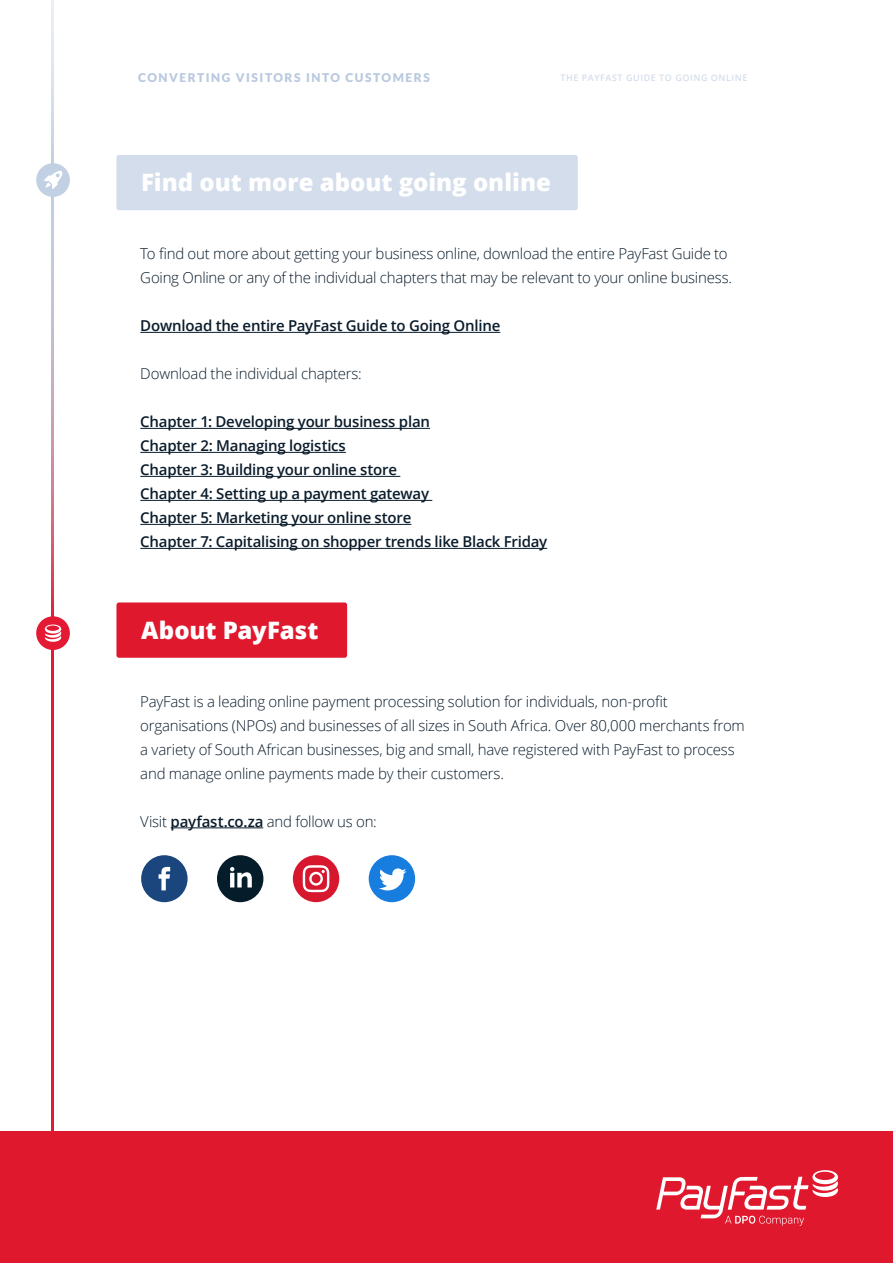
<style>
.page{position:relative;width:893px;height:1263px;background:#fff}
.page>*{position:absolute;margin:0;border:0;box-sizing:border-box;transform-origin:0 0}
.t1{font:800 24px "Open Sans";color:#fff}
.t2{font:300 15px/24px "Open Sans";letter-spacing:-.015em;color:#0a1b2a}
.t3{font:600 15px/24px "Open Sans";letter-spacing:-.015em;color:#0a1b2a}
.t4{font:900 12px "Lato";letter-spacing:.13em;color:#b9c9df}
.t5{font:600 9px "Open Sans";letter-spacing:.06em;color:#d4deeb}
.s1{font-weight:600}
</style>
<div class="page">
<svg style="left:52px;top:0;width:1px;height:1131px"></svg>
<div style="left:36px;top:163px;width:34px;height:34px;background:#c1d0e3;border-radius:50%"></div>
<svg style="left:44px;top:171px;width:18px;height:18px"></svg>
<div style="left:36px;top:616px;width:34px;height:34px;background:#e41933;border-radius:50%"></div>
<svg style="left:45px;top:624px;width:16px;height:18px"></svg>
<div style="left:116px;top:155px;width:462px;height:55px;background:#d3ddeb;border-radius:3px"></div>
<div style="left:116px;top:602px;width:231px;height:56px;background:#e0182d;border-radius:3px"></div>
<hr style="left:140px;top:332px;width:360px;height:1px;background:#0a1b2a">
<hr style="left:140px;top:428px;width:290px;height:1px;background:#0a1b2a">
<hr style="left:140px;top:452px;width:206px;height:1px;background:#0a1b2a">
<hr style="left:140px;top:476px;width:260px;height:1px;background:#0a1b2a">
<hr style="left:140px;top:500px;width:292px;height:1px;background:#0a1b2a">
<hr style="left:140px;top:524px;width:271px;height:1px;background:#0a1b2a">
<hr style="left:140px;top:548px;width:407px;height:1px;background:#0a1b2a">
<div style="left:0;top:1131px;width:893px;height:132px;background:#e0182d"></div>
<svg style="left:656px;top:1170px;width:182px;height:56px"></svg>
<hr style="left:171px;top:827px;width:92px;height:1px;background:#0a1b2a">
<svg style="left:217px;top:855px;width:46px;height:47px"></svg>
<svg style="left:141px;top:855px;width:47px;height:47px"></svg>
<svg style="left:293px;top:855px;width:46px;height:47px"></svg>
<svg style="left:369px;top:855px;width:46px;height:47px"></svg>
<p class="t4" style="left:138px;top:71px;width:293px">CONVERTING VISITORS INTO CUSTOMERS</p>
<p class="t5" style="left:560px;top:72px;width:188px">THE PAYFAST GUIDE TO GOING ONLINE</p>
<h1 class="t1" style="left:141px;top:164px;width:411px">Find out more about going online</h1>
<p class="t2" style="left:140px;top:241px;width:593px">To find out more about getting your business online, download the entire PayFast Guide to<br>Going Online or any of the individual chapters that may be relevant to your online business.</p>
<p class="t3" style="left:140px;top:313px;width:362px">Download the entire PayFast Guide to Going Online</p>
<p class="t2" style="left:140px;top:361px;width:223px">Download the individual chapters:</p>
<p class="t3" style="left:140px;top:409px;width:408px">Chapter 1: Developing your business plan<br>Chapter 2: Managing logistics<br>Chapter 3: Building your online store<br>Chapter 4: Setting up a payment gateway<br>Chapter 5: Marketing your online store<br>Chapter 7: Capitalising on shopper trends like Black Friday</p>
<h1 class="t1" style="left:141px;top:612px;width:179px">About PayFast</h1>
<p class="t2" style="left:140px;top:689px;width:606px">PayFast is a leading online payment processing solution for individuals, non-profit organisations (NPOs) and businesses of all sizes in South Africa. Over 80,000 merchants from a variety of South African businesses, big and small, have registered with PayFast to process and manage online payments made by their customers.</p>
<p class="t2" style="left:140px;top:809px;width:238px">Visit <span class="s1">payfast.co.za</span> and follow us on:</p>
</div>
